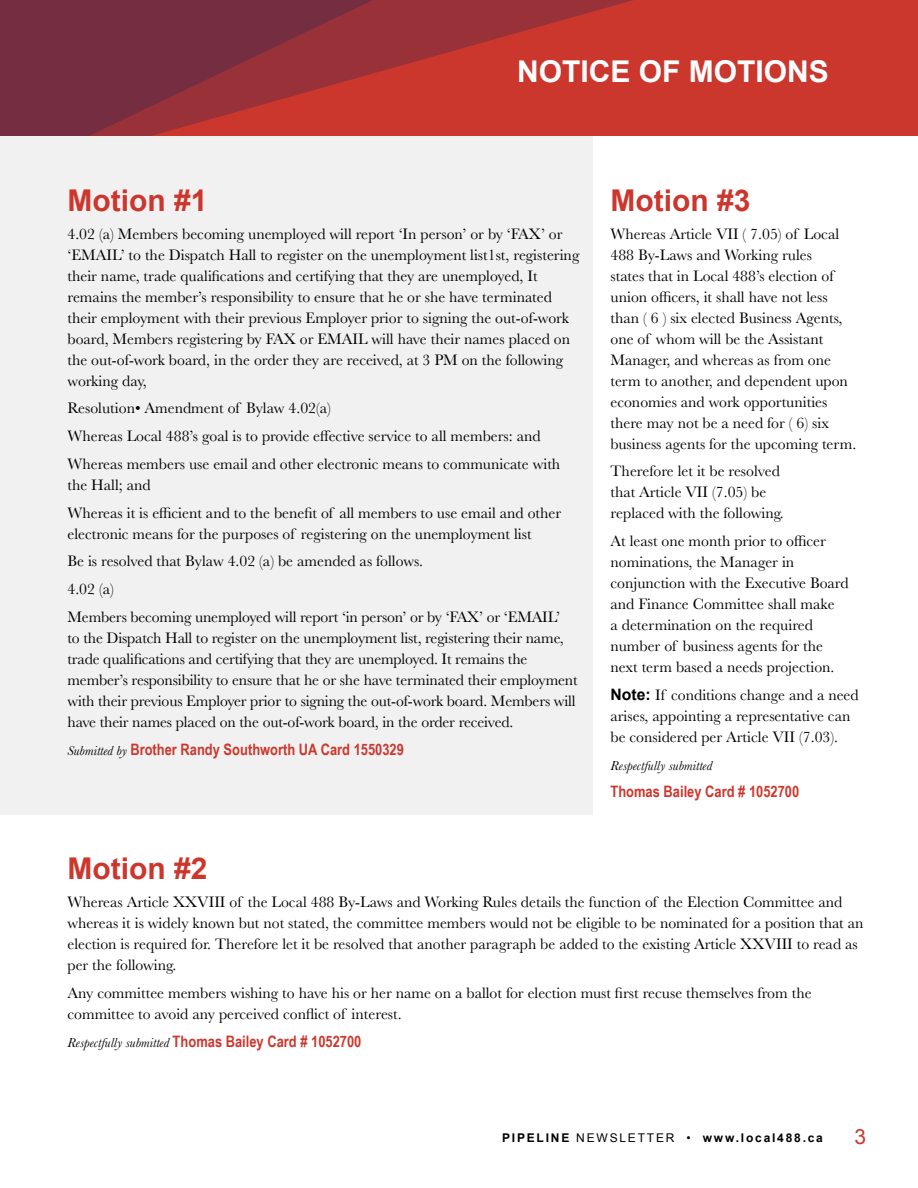
<style>
.page{position:relative;width:918px;height:1188px;background:#fff}
.page>*{position:absolute;margin:0;border:0;box-sizing:border-box;transform-origin:0 0}
.Heading{font:700 30px "Arial";color:#cc372d}
.Name_heading{font:700 30px "Arial";color:#fff}
.body_text{font:700 30px "Arial";color:#cc372d}
.t1{font:21px "Arial";color:#cc372d}
.body_text-2{font:15.75px/21px "Baskerville";color:#000}
.body_text-3{font:700 15.75px "Arial Narrow";color:#cc372d}
.body_text-4{font:italic 13.5px "Baskerville";color:#000}
.t2{font:700 12px "Arial";letter-spacing:.15em;color:#000}
.s1{font-family:"Baskerville";font-weight:400;font-style:italic;font-size:13.5px;color:#000}
.s2{font-family:"Arial";font-weight:700}
.s3{font-weight:400}
</style>
<div class="page">
<div style="left:0;top:136px;width:592px;height:678px;background:#f1f1f2"></div>
<div style="left:0;top:0;width:918px;height:136px;background:#cc372d"></div>
<svg style="left:0;top:0;width:633px;height:136px"></svg>
<p class="Name_heading" style="left:517px;top:52px;width:313px">NOTICE OF MOTIONS</p>
<p class="Heading" style="left:68px;top:181px;width:142px">Motion #1</p>
<p class="body_text-2" style="left:68px;top:223px;width:513px">4.02 (a) Members becoming unemployed will report ‘In person’ or by ‘FAX’ or ‘EMAIL’ to the Dispatch Hall to register on the unemployment list1st, registering their name, trade qualifications and certifying that they are unemployed, It remains the member’s responsibility to ensure that he or she have terminated their employment with their previous Employer prior to signing the out-of-work board, Members registering by FAX or EMAIL will have their names placed on the out-of-work board, in the order they are received, at 3 PM on the following working day,</p>
<p class="body_text-2" style="left:68px;top:398px;width:265px">Resolution• Amendment of Bylaw 4.02(a)</p>
<p class="body_text-2" style="left:68px;top:426px;width:475px">Whereas Local 488’s goal is to provide effective service to all members: and</p>
<p class="body_text-2" style="left:68px;top:453px;width:494px">Whereas members use email and other electronic means to communicate with the Hall; and</p>
<p class="body_text-2" style="left:68px;top:502px;width:495px">Whereas it is efficient and to the benefit of all members to use email and other electronic means for the purposes of registering on the unemployment list</p>
<p class="body_text-2" style="left:68px;top:551px;width:357px">Be is resolved that Bylaw 4.02 (a) be amended as follows.</p>
<p class="body_text-2" style="left:68px;top:579px;width:48px">4.02 (a)</p>
<p class="body_text-2" style="left:68px;top:606px;width:512px">Members becoming unemployed will report ‘in person’ or by ‘FAX’ or ‘EMAIL’<br>to the Dispatch Hall to register on the unemployment list, registering their name, trade qualifications and certifying that they are unemployed. It remains the member’s responsibility to ensure that he or she have terminated their employment with their previous Employer prior to signing the out-of-work board. Members will have their names placed on the out-of-work board, in the order received.</p>
<p class="body_text-3" style="left:68px;top:737px;width:338px"><span class="s1">Submitted by</span> Brother Randy Southworth UA Card 1550329</p>
<p class="Heading" style="left:610px;top:181px;width:142px">Motion #3</p>
<p class="body_text-2" style="left:610px;top:223px;width:247px">Whereas Article VII ( 7.05) of Local 488 By-Laws and Working rules<br>states that in Local 488’s election of union officers, it shall have not less than ( 6 ) six elected Business Agents, one of whom will be the Assistant Manager, and whereas as from one term to another, and dependent upon economies and work opportunities there may not be a need for ( 6) six business agents for the upcoming term.</p>
<p class="body_text-2" style="left:610px;top:461px;width:175px">Therefore let it be resolved that Article VII (7.05) be replaced with the following.</p>
<p class="body_text-2" style="left:610px;top:531px;width:240px">At least one month prior to officer nominations, the Manager in conjunction with the Executive Board and Finance Committee shall make<br>a determination on the required number of business agents for the next term based a needs projection.</p>
<p class="body_text-2" style="left:610px;top:684px;width:250px"><span class="s2">Note:</span> If conditions change and a need arises, appointing a representative can be considered per Article VII (7.03).</p>
<p class="body_text-4" style="left:610px;top:756px;width:103px">Respectfully submitted</p>
<p class="body_text-3" style="left:610px;top:780px;width:190px">Thomas Bailey Card # 1052700</p>
<p class="body_text" style="left:68px;top:849px;width:142px">Motion #2</p>
<p class="body_text-2" style="left:68px;top:892px;width:798px">Whereas Article XXVIII of the Local 488 By-Laws and Working Rules details the function of the Election Committee and whereas it is widely known but not stated, the committee members would not be eligible to be nominated for a position that an election is required for. Therefore let it be resolved that another paragraph be added to the existing Article XXVIII to read as per the following.</p>
<p class="body_text-2" style="left:68px;top:983px;width:746px">Any committee members wishing to have his or her name on a ballot for election must first recuse themselves from the committee to avoid any perceived conflict of interest.</p>
<p class="body_text-3" style="left:68px;top:1029px;width:295px"><span class="s1">Respectfully submitted</span> Thomas Bailey Card # 1052700</p>
<p class="t2" style="left:502px;top:1130px;width:322px">PIPELINE <span class="s3">NEWSLETTER •</span> www.local488.ca</p>
<h2 class="t1" style="left:855px;top:1123px;width:13px">3</h2>
</div>
